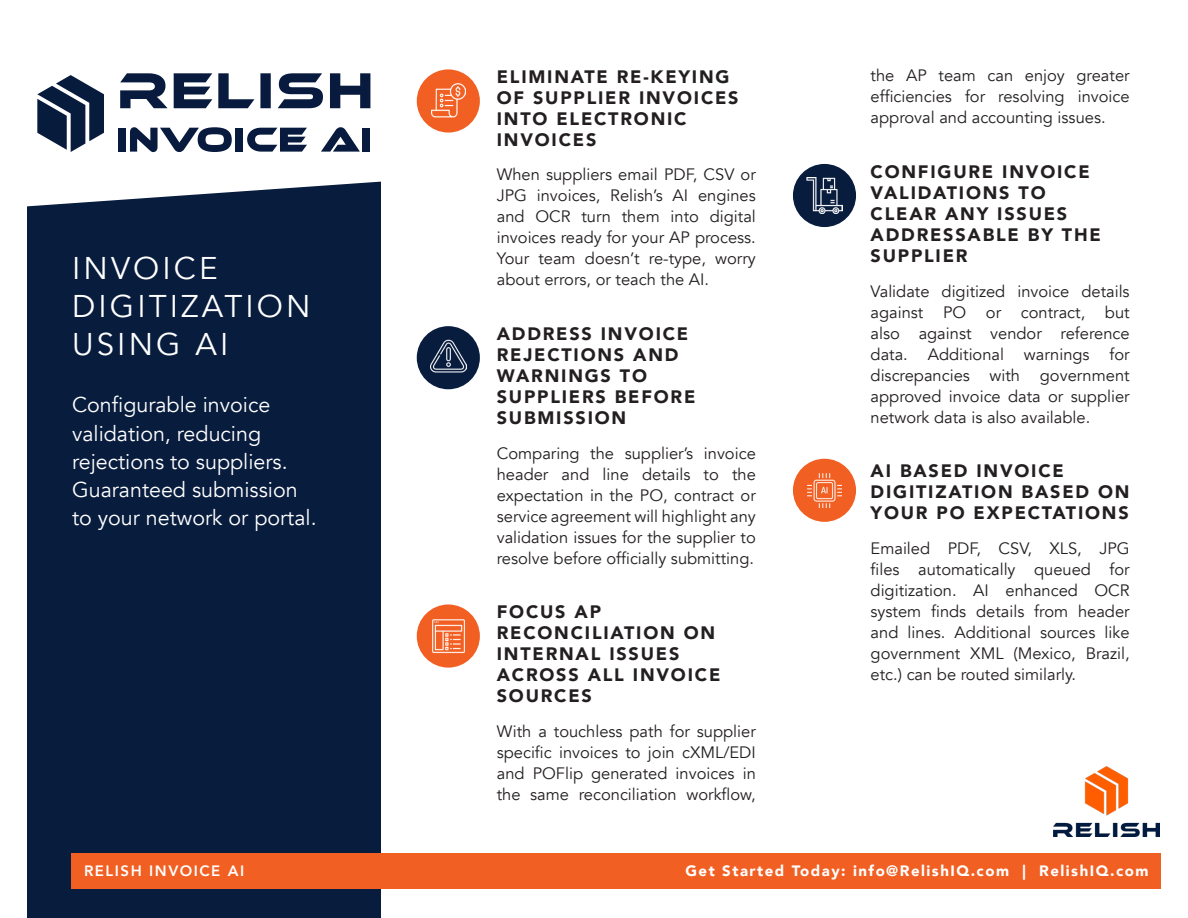
<style>
.page{position:relative;width:1188px;height:918px;background:#fff}
.page>*{position:absolute;margin:0;border:0;box-sizing:border-box;transform-origin:0 0}
.t1{font:31.35px/37.7px "Avenir";letter-spacing:.1em;color:#fff}
.t2{font:21.45px/28px "Avenir";color:#fff}
.t3{font:900 18px/21px "Avenir";letter-spacing:.1em;color:#231f20}
.t4{font:16.5px/21px "Avenir";color:#231f20;text-align:justify}
.t5{font:900 15px "Avenir";letter-spacing:.1em;color:#fff}
.t6{font:800 15px "Avenir";letter-spacing:.1em;color:#fff}
</style>
<div class="page">
<div style="left:27px;top:171px;width:353px;height:747px;background:#081c3e"></div>
<div style="left:71px;top:853px;width:1090px;height:36px;background:#f15f22"></div>
<img style="left:1054px;top:766px;width:106px;height:71px">
<svg style="left:27px;top:73px;width:354px;height:135px"></svg>
<div style="left:363px;top:128px;width:7px;height:24px;background:#081b3e"></div>
<div style="left:417px;top:69px;width:63px;height:64px;background:#f15f22;border-radius:50%"></div>
<img style="left:431px;top:84px;width:35px;height:34px">
<div style="left:417px;top:604px;width:63px;height:64px;background:#f15f22;border-radius:50%"></div>
<img style="left:432px;top:619px;width:33px;height:34px">
<div style="left:793px;top:459px;width:63px;height:63px;background:#f15f22;border-radius:50%"></div>
<img style="left:807px;top:473px;width:35px;height:35px">
<div style="left:793px;top:164px;width:63px;height:63px;background:#081c3e;border-radius:50%"></div>
<img style="left:807px;top:178px;width:35px;height:35px">
<div style="left:417px;top:326px;width:63px;height:63px;background:#081c3e;border-radius:50%"></div>
<img style="left:431px;top:339px;width:35px;height:34px">
<p class="t1" style="left:72px;top:250px;width:240px">INVOICE<br>DIGITIZATION<br>USING AI</p>
<p class="t2" style="left:72px;top:391px;width:246px">Configurable invoice validation, reducing rejections to suppliers.<br>Guaranteed submission to your network or portal.</p>
<p class="t3" style="left:497px;top:66px;width:243px">ELIMINATE RE-KEYING<br>OF SUPPLIER INVOICES<br>INTO ELECTRONIC<br>INVOICES</p>
<p class="t4" style="left:497px;top:164px;width:261px">When suppliers email PDF, CSV or JPG invoices, Relish’s AI engines and OCR turn them into digital invoices ready for your AP process.<br>Your team doesn’t re-type, worry about errors, or teach the AI.</p>
<p class="t3" style="left:497px;top:323px;width:200px">ADDRESS INVOICE<br>REJECTIONS AND<br>WARNINGS TO<br>SUPPLIERS BEFORE<br>SUBMISSION</p>
<p class="t4" style="left:497px;top:443px;width:261px">Comparing the supplier’s invoice header and line details to the expectation in the PO, contract or service agreement will highlight any validation issues for the supplier to resolve before officially submitting.</p>
<p class="t3" style="left:497px;top:601px;width:225px">FOCUS AP<br>RECONCILIATION ON<br>INTERNAL ISSUES<br>ACROSS ALL INVOICE<br>SOURCES</p>
<p class="t4" style="left:497px;top:721px;width:261px">With a touchless path for supplier specific invoices to join cXML/EDI and POFlip generated invoices in the same reconciliation workflow,</p>
<p class="t4" style="left:871px;top:65px;width:261px">the AP team can enjoy greater efficiencies for resolving invoice approval and accounting issues.</p>
<p class="t3" style="left:871px;top:161px;width:232px">CONFIGURE INVOICE<br>VALIDATIONS TO<br>CLEAR ANY ISSUES<br>ADDRESSABLE BY THE<br>SUPPLIER</p>
<p class="t4" style="left:871px;top:281px;width:261px">Validate digitized invoice details against PO or contract, but also against vendor reference data. Additional warnings for discrepancies with government approved invoice data or supplier network data is also available.</p>
<p class="t3" style="left:871px;top:460px;width:260px">AI BASED INVOICE<br>DIGITIZATION BASED ON<br>YOUR PO EXPECTATIONS</p>
<p class="t4" style="left:871px;top:538px;width:261px">Emailed PDF, CSV, XLS, JPG files automatically queued for digitization. AI enhanced OCR system finds details from header and lines. Additional sources like government XML (Mexico, Brazil, etc.) can be routed similarly.</p>
<p class="t6" style="left:84px;top:859px;width:162px">RELISH INVOICE AI</p>
<p class="t5" style="left:685px;top:857px;width:464px">Get Started Today: info@RelishIQ.com | RelishIQ.com</p>
</div>
